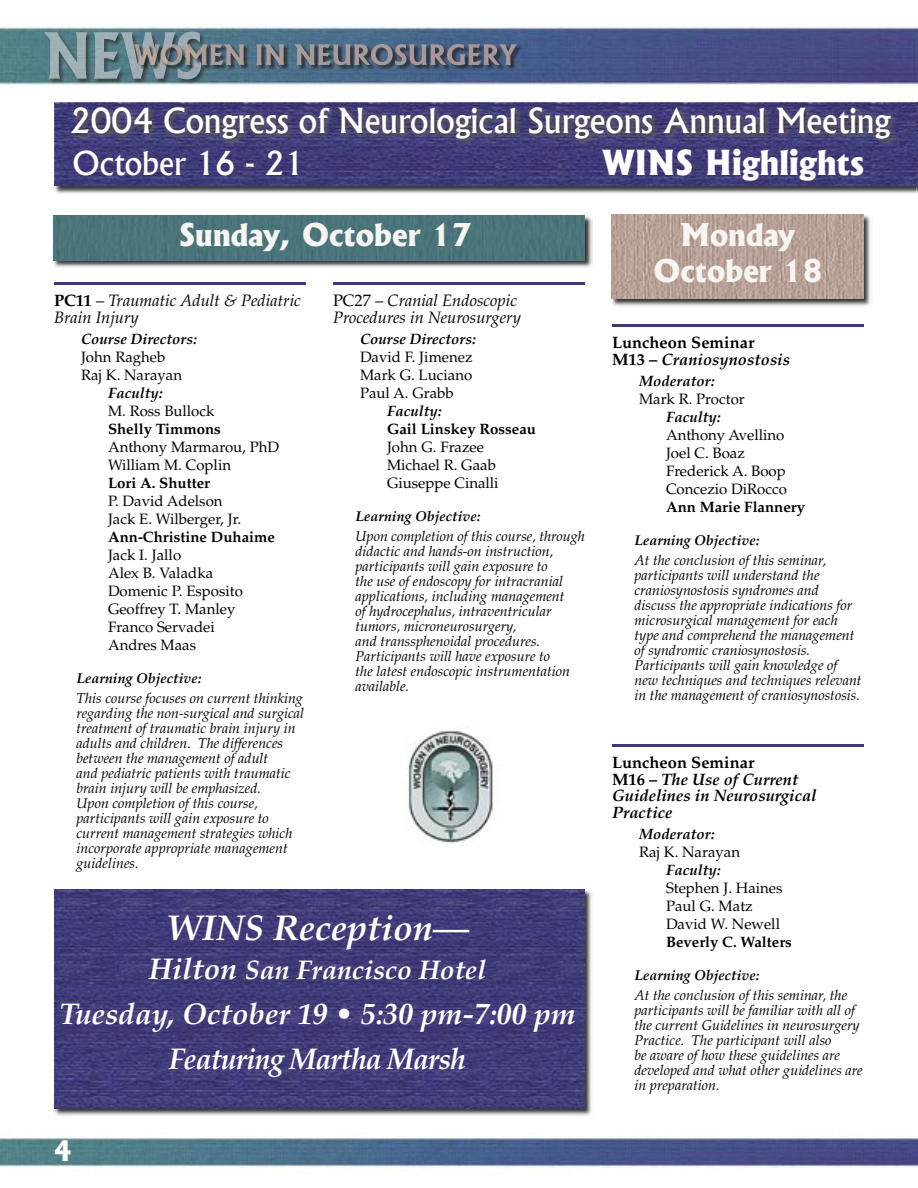
<style>
.page{position:relative;width:918px;height:1188px;background:#fff}
.page>*{position:absolute;margin:0;border:0;box-sizing:border-box;transform-origin:0 0}
.t1{font:italic 700 36px "Palatino";color:#fff}
.t2{font:500 33px "Albertus";color:#fff}
.t3{font:800 33px "Albertus";color:#fff}
.t4{font:500 31.5px "Albertus";color:#fff}
.t5{font:italic 700 30px/45px "Palatino";letter-spacing:-.03em;color:#fff;text-align:center}
.t6{font:800 30px/36px "Albertus";color:#f7f5f2;text-align:center}
.t7{font:italic 700 27px "Palatino";color:#fff}
.t8{font:800 27px "Albertus";color:#fff}
.t9{font:italic 16.5px/16.5px "Palatino";color:#000}
.t10{font:italic 700 16.5px/16.5px "Palatino";color:#000}
.t11{font:700 16.5px/16.5px "Palatino";color:#000}
.t12{font:15px/18px "Palatino";color:#000}
.t13{font:700 15px "Palatino";color:#000}
.t14{font:italic 700 15px "Palatino";color:#000}
.t15{font:italic 14.25px/15px "Palatino";color:#000}
.t16{font:italic 700 14.25px "Palatino";color:#000}
.s1{font-weight:700;font-style:normal}
.s2{font-style:normal}
.s3{font-size:30px}
.s4{font-style:italic}
</style>
<div class="page">
<img style="left:0;top:26px;width:918px;height:1142px">
<img style="left:44px;top:32px;width:157px;height:47px">
<img style="left:201px;top:44px;width:114px;height:21px">
<img style="left:134px;top:44px;width:67px;height:21px">
<img style="left:53px;top:888px;width:540px;height:228px">
<img style="left:54px;top:889px;width:531px;height:220px">
<img style="left:52px;top:214px;width:541px;height:54px">
<div style="left:53px;top:215px;width:532px;height:45px;background:#4b747a"></div>
<img style="left:610px;top:213px;width:262px;height:94px">
<img style="left:612px;top:214px;width:252px;height:85px">
<img style="left:53px;top:101px;width:865px;height:93px">
<img style="left:54px;top:102px;width:864px;height:84px">
<img style="left:69px;top:105px;width:829px;height:40px">
<hr style="left:54px;top:282px;width:252px;height:3px;background:#3c387a">
<hr style="left:333px;top:282px;width:252px;height:3px;background:#3c387a">
<hr style="left:612px;top:324px;width:252px;height:3px;background:#3c387a">
<hr style="left:612px;top:744px;width:252px;height:3px;background:#3c387a">
<img style="left:395px;top:725px;width:111px;height:128px">
<h2 class="t2" style="left:70px;top:100px;width:822px">2004 Congress of Neurological Surgeons Annual Meeting</h2>
<h3 class="t4" style="left:73px;top:144px;width:233px">October 16 - 21</h3>
<h2 class="t3" style="left:602px;top:142px;width:263px">WINS Highlights</h2>
<h3 class="t6" style="left:179px;top:217px;width:294px">Sunday, October 17</h3>
<p class="t9" style="left:54px;top:293px;width:249px"><span class="s1">PC11</span> <span class="s2">–</span> Traumatic Adult &amp; Pediatric<br>Brain Injury</p>
<p class="t14" style="left:81px;top:330px;width:117px">Course Directors:</p>
<p class="t12" style="left:81px;top:348px;width:103px">John Ragheb<br>Raj K. Narayan</p>
<p class="t14" style="left:108px;top:384px;width:56px">Faculty:</p>
<p class="t12" style="left:108px;top:402px;width:108px">M. Ross Bullock</p>
<p class="t13" style="left:108px;top:420px;width:114px">Shelly Timmons</p>
<p class="t12" style="left:108px;top:438px;width:173px">Anthony Marmarou, PhD<br>William M. Coplin</p>
<p class="t13" style="left:108px;top:474px;width:104px">Lori A. Shutter</p>
<p class="t12" style="left:108px;top:492px;width:135px">P. David Adelson<br>Jack E. Wilberger, Jr.</p>
<p class="t13" style="left:108px;top:528px;width:169px">Ann-Christine Duhaime</p>
<p class="t12" style="left:108px;top:546px;width:136px">Jack I. Jallo<br>Alex B. Valadka<br>Domenic P. Esposito<br>Geoffrey T. Manley<br>Franco Servadei<br>Andres Maas</p>
<p class="t16" style="left:77px;top:670px;width:126px">Learning Objective:</p>
<p class="t15" style="left:77px;top:691px;width:229px">This course focuses on current thinking regarding the non-surgical and surgical treatment of traumatic brain injury in adults and children. The differences between the management of adult<br>and pediatric patients with traumatic brain injury will be emphasized.<br>Upon completion of this course, participants will gain exposure to current management strategies which incorporate appropriate management guidelines.</p>
<p class="t9" style="left:333px;top:293px;width:189px"><span class="s2">PC27 –</span> Cranial Endoscopic<br>Procedures in Neurosurgery</p>
<p class="t14" style="left:360px;top:330px;width:117px">Course Directors:</p>
<p class="t12" style="left:360px;top:348px;width:114px;text-align:justify">David F. Jimenez Mark G. Luciano Paul A. Grabb</p>
<p class="t14" style="left:387px;top:402px;width:56px">Faculty:</p>
<p class="t13" style="left:387px;top:420px;width:151px">Gail Linskey Rosseau</p>
<p class="t12" style="left:387px;top:438px;width:113px">John G. Frazee<br>Michael R. Gaab<br>Giuseppe Cinalli</p>
<p class="t16" style="left:356px;top:508px;width:126px">Learning Objective:</p>
<p class="t15" style="left:356px;top:529px;width:231px">Upon completion of this course, through didactic and hands-on instruction, participants will gain exposure to<br>the use of endoscopy for intracranial applications, including management<br>of hydrocephalus, intraventricular tumors, microneurosurgery,<br>and transsphenoidal procedures.<br>Participants will have exposure to<br>the latest endoscopic instrumentation available.</p>
<h1 class="t1" style="left:166px;top:907px;width:305px">WINS Reception—</h1>
<h3 class="t7" style="left:149px;top:954px;width:339px"><span class="s3">Hilton</span> San Francisco Hotel</h3>
<h3 class="t5" style="left:59px;top:991px;width:518px">Tuesday, October 19 • 5:30 pm-7:00 pm<br>Featuring Martha Marsh</h3>
<h3 class="t8" style="left:54px;top:1134px;width:19px">4</h3>
<h3 class="t6" style="left:653px;top:216px;width:171px">Monday<br>October 18</h3>
<p class="t11" style="left:612px;top:334px;width:180px">Luncheon Seminar<br>M13 – <span class="s4">Craniosynostosis</span></p>
<p class="t14" style="left:639px;top:372px;width:77px">Moderator:</p>
<p class="t12" style="left:639px;top:390px;width:107px">Mark R. Proctor</p>
<p class="t14" style="left:666px;top:408px;width:56px">Faculty:</p>
<p class="t12" style="left:666px;top:426px;width:122px">Anthony Avellino<br>Joel C. Boaz<br>Frederick A. Boop<br>Concezio DiRocco</p>
<p class="t13" style="left:666px;top:498px;width:141px">Ann Marie Flannery</p>
<p class="t16" style="left:635px;top:532px;width:126px">Learning Objective:</p>
<p class="t15" style="left:635px;top:553px;width:229px">At the conclusion of this seminar, participants will understand the craniosynostosis syndromes and discuss the appropriate indications for microsurgical management for each type and comprehend the management of syndromic craniosynostosis.<br>Participants will gain knowledge of new techniques and techniques relevant in the management of craniosynostosis.</p>
<p class="t10" style="left:612px;top:754px;width:206px"><span class="s2">Luncheon Seminar<br>M16 –</span> The Use of Current<br>Guidelines in Neurosurgical<br>Practice</p>
<p class="t14" style="left:639px;top:825px;width:77px">Moderator:</p>
<p class="t12" style="left:639px;top:843px;width:103px">Raj K. Narayan</p>
<p class="t14" style="left:666px;top:861px;width:56px">Faculty:</p>
<p class="t12" style="left:666px;top:879px;width:118px">Stephen J. Haines<br>Paul G. Matz<br>David W. Newell</p>
<p class="t13" style="left:666px;top:933px;width:127px">Beverly C. Walters</p>
<p class="t16" style="left:634px;top:967px;width:126px">Learning Objective:</p>
<p class="t15" style="left:634px;top:988px;width:230px">At the conclusion of this seminar, the participants will be familiar with all of the current Guidelines in neurosurgery Practice. The participant will also<br>be aware of how these guidelines are developed and what other guidelines are in preparation.</p>
</div>
